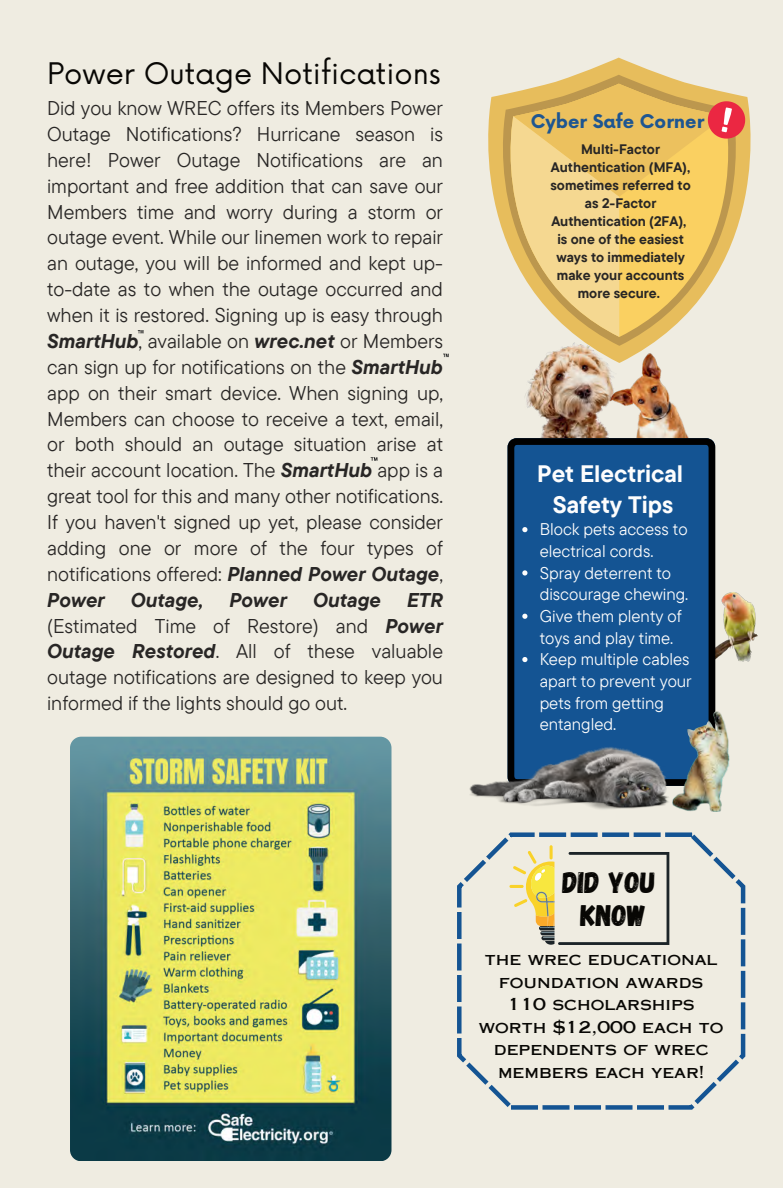
<style>
.page{position:relative;width:783px;height:1188px;background:#efece1}
.page>*{position:absolute;margin:0;border:0;box-sizing:border-box;transform-origin:0 0}
.t1{font:29.7px/32.8px "Gagalin";color:#080704;text-align:center}
.t2{font:28.95px "Now";color:#080704}
.t3{font:700 23.7px/30.9px "TT Commons Pro";color:#fdfdfd;text-align:center}
.t4{font:19.95px/25.8px "TT Commons Pro";color:#282625;text-align:justify}
.t5{font:italic 700 19.95px "TT Commons Pro";color:#282625}
.t6{font:700 18.45px "Now";color:#1e5691}
.t7{font:16.95px/21.6px "TT Commons Pro";color:#fdfdfd}
.t8{font:16.5px/22.5px "Copperplate Gothic LT Pro 31 AB";color:#080704;text-align:center}
.t9{font:700 13.8px/18px "TT Commons Pro";color:#282625;text-align:center}
.s1{font-weight:700;font-style:italic}
</style>
<div class="page">
<img style="left:617px;top:363px;width:72px;height:75px">
<img style="left:715px;top:593px;width:42px;height:72px">
<svg style="left:508px;top:438px;width:207px;height:309px;background:#124d87"></svg>
<img style="left:525px;top:363px;width:92px;height:75px">
<img style="left:673px;top:711px;width:56px;height:100px">
<img style="left:469px;top:747px;width:204px;height:62px">
<img style="left:70px;top:737px;width:322px;height:424px;border-radius:11px">
<svg style="left:540px;top:58px;width:123px;height:305px"></svg>
<svg style="left:540px;top:75px;width:150px;height:271px;fill:#e7bd5c"></svg>
<svg style="left:745px;top:96px;width:6px;height:101px"></svg>
<svg style="left:488px;top:84px;width:257px;height:253px"></svg>
<svg style="left:371px;top:457px;width:6px;height:4px"></svg>
<svg style="left:138px;top:330px;width:5px;height:3px"></svg>
<svg style="left:522px;top:527px;width:5px;height:5px"></svg>
<svg style="left:522px;top:570px;width:5px;height:6px"></svg>
<svg style="left:522px;top:614px;width:5px;height:5px"></svg>
<svg style="left:522px;top:657px;width:5px;height:5px"></svg>
<svg style="left:443px;top:354px;width:6px;height:3px"></svg>
<svg style="left:457px;top:832px;width:288px;height:277px"></svg>
<hr style="left:550px;top:845px;width:3px;height:14px;background:#f9d229;border-radius:2px">
<hr style="left:509px;top:885px;width:15px;height:3px;background:#f9d229;border-radius:2px">
<svg style="left:513px;top:851px;width:156px;height:94px"></svg>
<div style="left:556px;top:859px;width:106px;height:79px;background:#efece1"></div>
<h2 class="t2" style="left:47px;top:50px;width:395px">Power Outage Notifications</h2>
<p class="t4" style="left:47px;top:95px;width:397px">Did you know WREC offers its Members Power Outage Notifications? Hurricane season is here! Power Outage Notifications are an important and free addition that can save our Members time and worry during a storm or outage event. While our linemen work to repair an outage, you will be informed and kept up&shy;to-date as to when the outage occurred and when it is restored. Signing up is easy through <span class="s1">SmartHub</span>, available on <span class="s1">wrec.net</span> or Members can sign up for notifications on the <span class="s1">SmartHub </span>app on their smart device. When signing up, Members can choose to receive a text, email, or both should an outage situation arise at their account location. The <span class="s1">SmartHub</span> app is a great tool for this and many other notifications.<br>If you haven't signed up yet, please consider adding one or more of the four types of notifications offered: <span class="s1">Planned Power Outage</span>, <span class="s1">Power</span></p>
<p class="t5" style="left:131px;top:585px;width:74px">Outage,</p>
<p class="t5" style="left:229px;top:585px;width:59px">Power</p>
<p class="t5" style="left:313px;top:585px;width:69px">Outage</p>
<p class="t4" style="left:47px;top:587px;width:397px;text-indent:360px"><span class="s1">ETR </span>(Estimated Time of Restore) and <span class="s1">Power Outage Restored</span>. All of these valuable outage notifications are designed to keep you informed if the lights should go out.</p>
<p class="t6" style="left:531px;top:108px;width:175px">Cyber Safe Corner</p>
<p class="t9" style="left:550px;top:140px;width:142px">Multi-Factor<br>Authentication (MFA), sometimes referred to as 2-Factor<br>Authentication (2FA), is one of the easiest ways to immediately make your accounts more secure.</p>
<p class="t3" style="left:537px;top:458px;width:148px">Pet Electrical<br>Safety Tips</p>
<p class="t7" style="left:540px;top:519px;width:154px">Block pets access to electrical cords.<br>Spray deterrent to discourage chewing.<br>Give them plenty of toys and play time.<br>Keep multiple cables apart to prevent your pets from getting entangled.</p>
<h1 class="t1" style="left:563px;top:867px;width:95px">DID YOU<br>KNOW</h1>
<p class="t8" style="left:479px;top:948px;width:246px">THE WREC EDUCATIONAL<br>FOUNDATION AWARDS<br>110 SCHOLARSHIPS<br>WORTH $12,000 EACH TO<br>DEPENDENTS OF WREC<br>MEMBERS EACH YEAR!</p>
</div>
